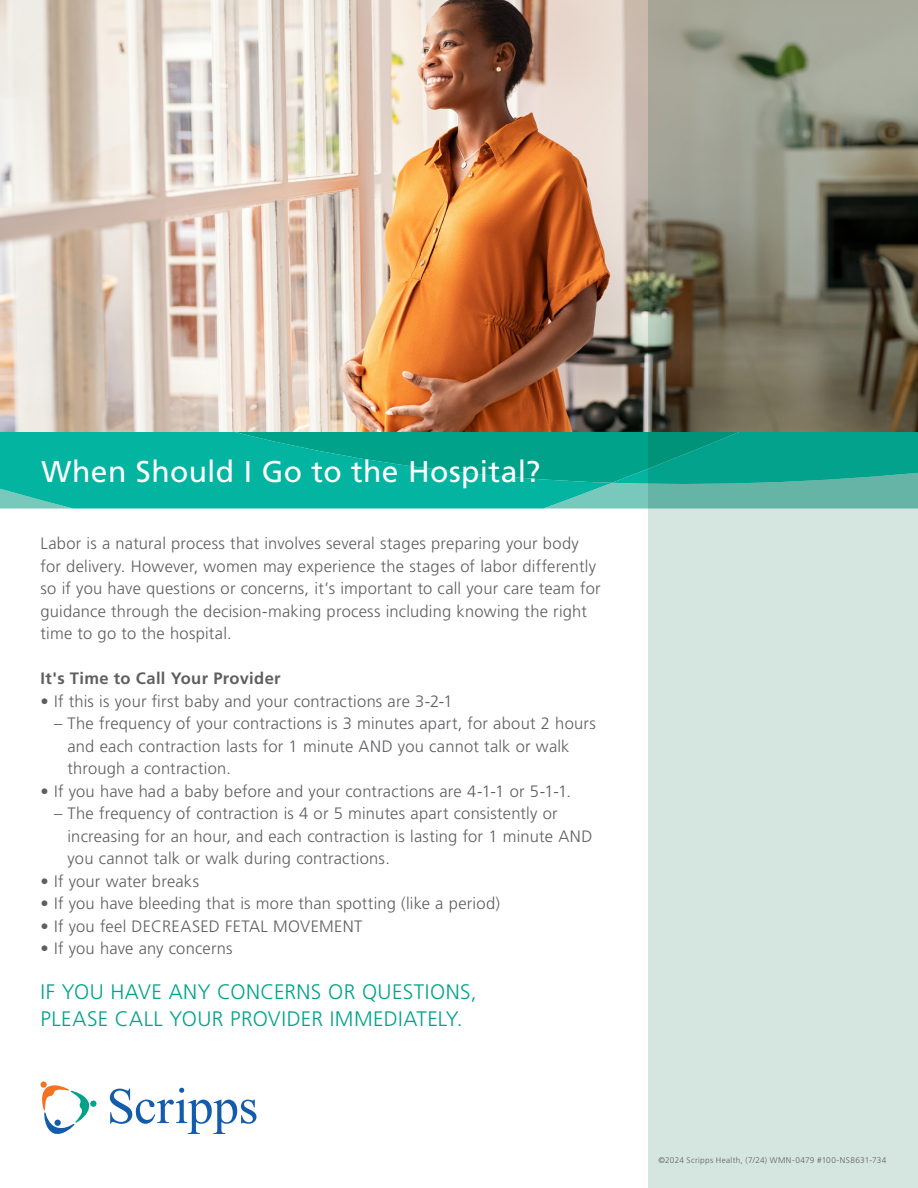
<style>
.page{position:relative;width:918px;height:1188px;background:#fff}
.page>*{position:absolute;margin:0;border:0;box-sizing:border-box;transform-origin:0 0}
.Headline_Reversed__Date{font:30px "Frutiger LT Std";letter-spacing:.015em;color:#fff}
.Introduction{font:300 21px/27px "Frutiger LT Std";letter-spacing:.02em;color:#00a38a}
.Body{font:300 16.5px/22.5px "Frutiger LT Std";letter-spacing:.015em;color:#5f5f62}
.Subhead{font:700 16.5px "Frutiger LT Std";letter-spacing:.02em;color:#5f5f62}
.Foot_note{font:300 8.25px "Frutiger LT Std";letter-spacing:.035em;color:#5f5f62}
</style>
<div class="page">
<svg style="left:40px;top:1081px;width:57px;height:53px"></svg>
<svg style="left:110px;top:1088px;width:147px;height:46px"></svg>
<div style="left:0;top:432px;width:235px;height:76px;background:#03b4a1"></div>
<svg style="left:235px;top:432px;width:413px;height:76px;background:#08ad98"></svg>
<img style="left:0;top:0;width:648px;height:432px">
<svg style="left:648px;top:0;width:270px;height:1188px;background:#aabbb1"></svg>
<p class="Headline_Reversed__Date" style="left:41px;top:453px;width:501px">When Should I Go to the Hospital?</p>
<p class="Body" style="left:40px;top:532px;width:562px">Labor is a natural process that involves several stages preparing your body for delivery. However, women may experience the stages of labor differently so if you have questions or concerns, it’s important to call your care team for guidance through the decision-making process including knowing the right time to go to the hospital.</p>
<p class="Subhead" style="left:40px;top:669px;width:242px">It's Time to Call Your Provider</p>
<p class="Body" style="left:40px;top:690px;width:414px">• If this is your first baby and your contractions are 3-2-1</p>
<p class="Body" style="left:68px;top:712px;width:530px;text-indent:-14px">– The frequency of your contractions is 3 minutes apart, for about 2 hours and each contraction lasts for 1 minute AND you cannot talk or walk through a contraction.</p>
<p class="Body" style="left:40px;top:780px;width:532px">• If you have had a baby before and your contractions are 4-1-1 or 5-1-1.</p>
<p class="Body" style="left:68px;top:802px;width:526px;text-indent:-14px">– The frequency of contraction is 4 or 5 minutes apart consistently or increasing for an hour, and each contraction is lasting for 1 minute AND you cannot talk or walk during contractions.</p>
<p class="Body" style="left:40px;top:870px;width:160px">• If your water breaks</p>
<p class="Body" style="left:40px;top:892px;width:461px">• If you have bleeding that is more than spotting (like a period)</p>
<p class="Body" style="left:40px;top:915px;width:323px">• If you feel DECREASED FETAL MOVEMENT</p>
<p class="Body" style="left:40px;top:937px;width:194px">• If you have any concerns</p>
<p class="Introduction" style="left:40px;top:979px;width:438px">IF YOU HAVE ANY CONCERNS OR QUESTIONS,<br>PLEASE CALL YOUR PROVIDER IMMEDIATELY.</p>
<p class="Foot_note" style="left:659px;top:1156px;width:229px">©2024 Scripps Health, (7/24) WMN-0479 #100-NS8631-734</p>
</div>
